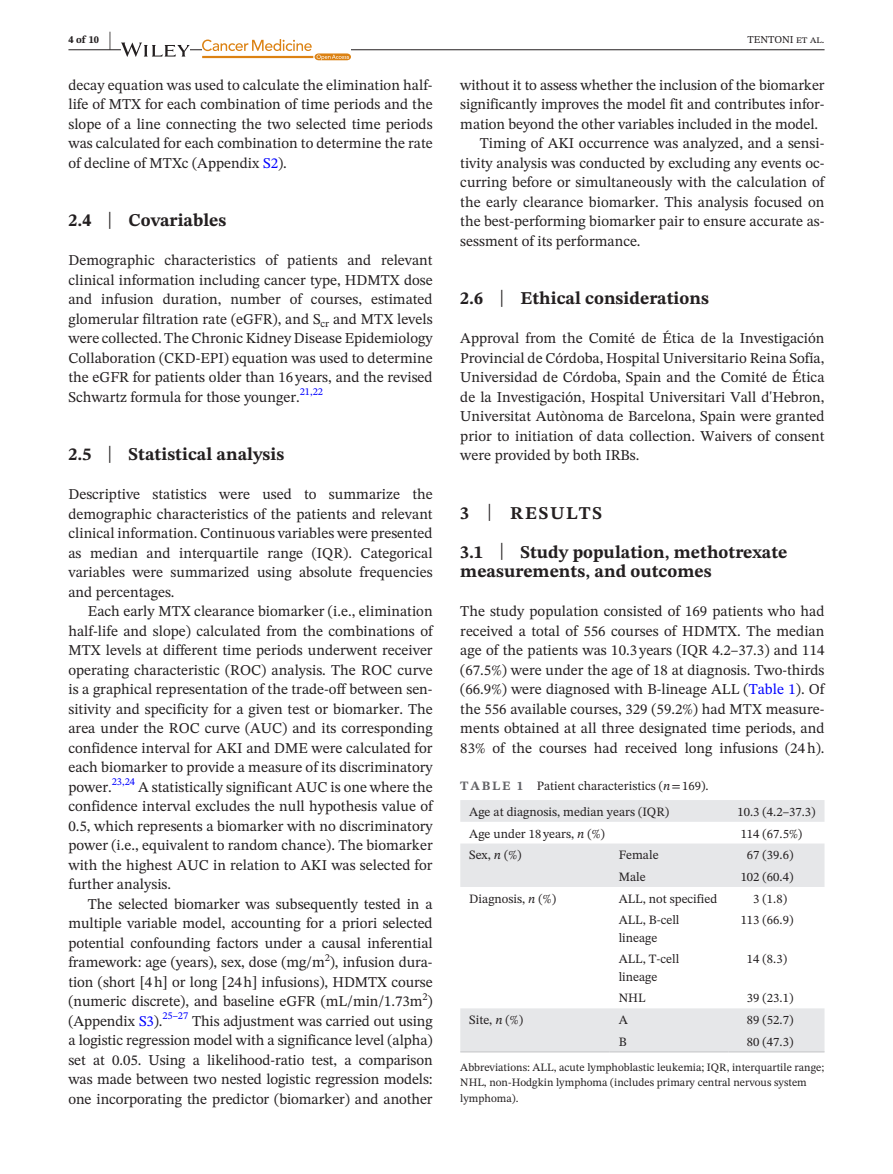
<style>
.page{position:relative;width:893px;height:1174px;background:#fff}
.page>*{position:absolute;margin:0;border:0;box-sizing:border-box;transform-origin:0 0}
.t1{font:700 18px/39px "STIX Two Text";color:#231f20}
.t2{font:15px/19.5px "STIX Two Text";color:#231f20;text-align:justify}
.t3{font:12.75px/17.2px "STIX Two Text";color:#231f20}
.t4{font:11.25px/15.8px "STIX Two Text";color:#231f20}
.t5{font:10.5px "STIX Two Text";color:#00f}
.t6{font:10.5px "STIX Two Text";color:#231f20}
.t7{font:700 10.5px "STIX Two Text";color:#231f20}
.s1{font-size:21px}
.s2{color:#00f}
.s3{font-weight:400;font-size:23.7px}
.s4{font-weight:700;color:#636366}
.s5{font-style:italic}
.s6{font-family:"STIX"}
</style>
<div class="page">
<hr style="left:68px;top:49px;width:756px;height:1px;background:#231f20">
<svg style="left:121px;top:43px;width:69px;height:14px"></svg>
<svg style="left:202px;top:39px;width:149px;height:21px"></svg>
<svg style="left:460px;top:800px;width:364px;height:251px"></svg>
<hr style="left:460px;top:1051px;width:150px;height:1px;background:#d1d2d4">
<hr style="left:610px;top:1051px;width:118px;height:1px;background:#d1d2d4">
<hr style="left:728px;top:1051px;width:96px;height:1px;background:#d1d2d4">
<p class="t7" style="left:68px;top:32px;width:44px">4 of 10 <span class="s1">|</span></p>
<p class="t6" style="left:747px;top:32px;width:79px">TENTONI et al.</p>
<p class="t2" style="left:68px;top:75px;width:366px">decay equation was used to calculate the elimination half&shy;life of MTX for each combination of time periods and the slope of a line connecting the two selected time periods was calculated for each combination to determine the rate of decline of MTXc (Appendix <span class="s2">S2</span>).</p>
<p class="t2" style="left:460px;top:75px;width:366px">without it to assess whether the inclusion of the biomarker</p>
<p class="t2" style="left:460px;top:94px;width:366px">significantly improves the model fit and contributes infor-</p>
<p class="t2" style="left:460px;top:114px;width:359px">mation beyond the other variables included in the model.</p>
<p class="t2" style="left:480px;top:133px;width:346px">Timing of AKI occurrence was analyzed, and a sensi-</p>
<p class="t2" style="left:460px;top:153px;width:366px">tivity analysis was conducted by excluding any events oc-</p>
<p class="t2" style="left:460px;top:172px;width:366px">curring before or simultaneously with the calculation of</p>
<p class="t2" style="left:460px;top:192px;width:366px">the early clearance biomarker. This analysis focused on</p>
<p class="t2" style="left:460px;top:211px;width:366px">the best-performing biomarker pair to ensure accurate as-</p>
<p class="t2" style="left:460px;top:231px;width:182px">sessment of its performance.</p>
<p class="t1" style="left:68px;top:201px;width:160px">2.4 <span class="s3">|</span> Covariables</p>
<p class="t2" style="left:68px;top:250px;width:366px">Demographic characteristics of patients and relevant clinical information including cancer type, HDMTX dose and infusion duration, number of courses, estimated glomerular filtration rate (eGFR), and S<sub>cr</sub> and MTX levels were collected. The Chronic Kidney Disease Epidemiology Collaboration (CKD-EPI) equation was used to determine the eGFR for patients older than 16 years, and the revised Schwartz formula for those younger.</p>
<p class="t1" style="left:460px;top:279px;width:250px">2.6 <span class="s3">|</span> Ethical considerations</p>
<p class="t2" style="left:460px;top:328px;width:366px">Approval from the Comité de Ética de la Investigación Provincial de Córdoba, Hospital Universitario Reina Sofía, Universidad de Córdoba, Spain and the Comité de Ética de la Investigación, Hospital Universitari Vall d'Hebron, Universitat Autònoma de Barcelona, Spain were granted prior to initiation of data collection. Waivers of consent were provided by both IRBs.</p>
<p class="t5" style="left:300px;top:384px;width:25px">21,22</p>
<p class="t1" style="left:68px;top:435px;width:217px">2.5 <span class="s3">|</span> Statistical analysis</p>
<p class="t2" style="left:68px;top:484px;width:366px">Descriptive statistics were used to summarize the demographic characteristics of the patients and relevant clinical information. Continuous variables were presented as median and interquartile range (IQR). Categorical variables were summarized using absolute frequencies and percentages.</p>
<p class="t2" style="left:68px;top:601px;width:366px;text-indent:20px">Each early MTX clearance biomarker (i.e., elimination half-life and slope) calculated from the combinations of MTX levels at different time periods underwent receiver operating characteristic (ROC) analysis. The ROC curve is a graphical representation of the trade-off between sen&shy;sitivity and specificity for a given test or biomarker. The area under the ROC curve (AUC) and its corresponding confidence interval for AKI and DME were calculated for each biomarker to provide a measure of its discriminatory power.</p>
<p class="t1" style="left:460px;top:494px;width:329px">3 <span class="s3">|</span> RESULTS<br>3.1 <span class="s3">|</span> Study population, methotrexate</p>
<p class="t1" style="left:460px;top:552px;width:253px">measurements, and outcomes</p>
<p class="t2" style="left:460px;top:601px;width:366px">The study population consisted of 169 patients who had received a total of 556 courses of HDMTX. The median age of the patients was 10.3 years (IQR 4.2–37.3) and 114 (67.5%) were under the age of 18 at diagnosis. Two-thirds (66.9%) were diagnosed with B-lineage ALL (<span class="s2">Table 1</span>). Of the 556 available courses, 329 (59.2%) had MTX measure&shy;ments obtained at all three designated time periods, and 83% of the courses had received long infusions (24h).</p>
<p class="t3" style="left:469px;top:773px;width:241px;line-height:25.5px;text-indent:-9px"><span class="s4">TABLE 1</span> Patient characteristics (<span class="s5">n</span><span class="s6">=</span>169).<br>Age at diagnosis, median years (IQR)</p>
<p class="t5" style="left:112px;top:774px;width:25px">23,24</p>
<p class="t2" style="left:68px;top:777px;width:366px;text-indent:70px">A statistically significant AUC is one where the confidence interval excludes the null hypothesis value of 0.5, which represents a biomarker with no discriminatory power (i.e., equivalent to random chance). The biomarker with the highest AUC in relation to AKI was selected for further analysis.</p>
<p class="t2" style="left:68px;top:894px;width:366px;text-indent:20px">The selected biomarker was subsequently tested in a multiple variable model, accounting for a priori selected potential confounding factors under a causal inferential framework: age (years), sex, dose (mg/m ), infusion dura-</p>
<p class="t3" style="left:737px;top:803px;width:79px">10.3 (4.2–37.3)</p>
<p class="t3" style="left:469px;top:824px;width:137px">Age under 18 years, <span class="s5">n</span> (%)</p>
<p class="t3" style="left:741px;top:824px;width:63px">114 (67.5%)</p>
<p class="t3" style="left:469px;top:846px;width:54px">Sex, <span class="s5">n</span> (%)</p>
<p class="t3" style="left:619px;top:846px;width:41px">Female</p>
<p class="t3" style="left:747px;top:846px;width:48px">67 (39.6)</p>
<p class="t3" style="left:619px;top:868px;width:29px">Male</p>
<p class="t3" style="left:741px;top:868px;width:54px">102 (60.4)</p>
<p class="t3" style="left:469px;top:889px;width:88px">Diagnosis, <span class="s5">n</span> (%)</p>
<p class="t3" style="left:619px;top:889px;width:100px">ALL, not specified</p>
<p class="t3" style="left:753px;top:889px;width:35px">3 (1.8)</p>
<p class="t3" style="left:619px;top:911px;width:62px">ALL, B-cell lineage</p>
<p class="t3" style="left:741px;top:911px;width:54px">113 (66.9)</p>
<p class="t3" style="left:619px;top:950px;width:62px">ALL, T-cell lineage</p>
<p class="t3" style="left:747px;top:950px;width:42px">14 (8.3)</p>
<p class="t3" style="left:619px;top:989px;width:28px">NHL</p>
<p class="t3" style="left:747px;top:989px;width:48px">39 (23.1)</p>
<p class="t3" style="left:469px;top:1011px;width:55px">Site, <span class="s5">n</span> (%)</p>
<p class="t3" style="left:619px;top:1011px;width:11px">A</p>
<p class="t3" style="left:747px;top:1011px;width:48px">89 (52.7)</p>
<p class="t3" style="left:619px;top:1032px;width:9px">B</p>
<p class="t3" style="left:747px;top:1032px;width:48px">80 (47.3)</p>
<p class="t4" style="left:460px;top:1059px;width:365px">Abbreviations: ALL, acute lymphoblastic leukemia; IQR, interquartile range;<br>NHL, non-Hodgkin lymphoma (includes primary central nervous system lymphoma).</p>
<p class="t6" style="left:325px;top:949px;width:7px">2</p>
<p class="t2" style="left:68px;top:972px;width:366px">tion (short [4h] or long [24h] infusions), HDMTX course (numeric discrete), and baseline eGFR (mL/min/1.73m )</p>
<p class="t6" style="left:422px;top:988px;width:7px">2</p>
<p class="t2" style="left:68px;top:1011px;width:96px">(Appendix <span class="s2">S3</span>).</p>
<p class="t5" style="left:162px;top:1008px;width:27px">25–27</p>
<p class="t2" style="left:68px;top:1011px;width:366px;text-indent:124px">This adjustment was carried out using a logistic regression model with a significance level (alpha) set at 0.05. Using a likelihood-ratio test, a comparison was made between two nested logistic regression models: one incorporating the predictor (biomarker) and another</p>
</div>
